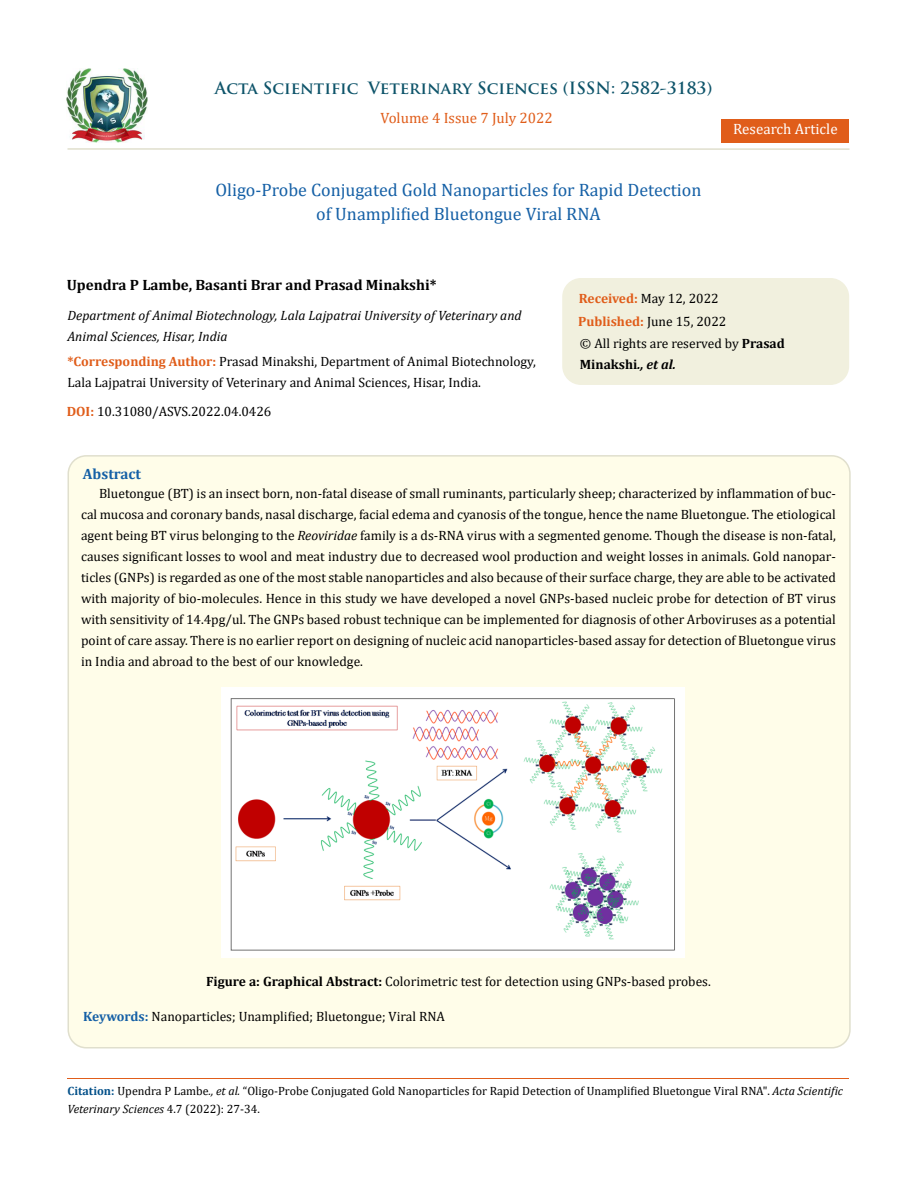
<style>
.page{position:relative;width:917px;height:1188px;background:#fff}
.page>*{position:absolute;margin:0;border:0;box-sizing:border-box;transform-origin:0 0}
.t1{font:18px/24px "Cambria";color:#1560a6;text-align:center}
.t2{font:700 16.5px "Trajan Pro";color:#0e546a}
.t3{font:700 15px "Cambria";color:#000}
.t4{font:15px "Cambria";color:#e05d1a}
.t5{font:15px "Cambria";color:#fff}
.t6{font:700 15px "Cambria";color:#1560a6}
.t7{font:13.5px/21px "Cambria";color:#000}
.t8{font:italic 13.5px/21px "Cambria";color:#000}
.t9{font:12px/18px "Cambria";color:#000}
.s1{font-weight:700;color:#e05d1a}
.s2{font-weight:700}
.s3{font-weight:700;font-style:italic}
.s4{font-style:italic}
.s5{font-weight:700;color:#1560a6}
.s6{font-weight:700;color:#035089}
</style>
<div class="page">
<img style="left:67px;top:68px;width:80px;height:74px">
<div style="left:721px;top:119px;width:128px;height:23px;background:#e05d1a"></div>
<div style="left:563px;top:279px;width:285px;height:105px;background:#f1f0de;border-radius:18px"></div>
<div style="left:562px;top:278px;width:287px;height:107px;border:2px solid #f1f0de;border-radius:18px"></div>
<div style="left:68px;top:456px;width:781px;height:592px;background:#fffde9;border-radius:18px"></div>
<img style="left:221px;top:687px;width:463px;height:271px">
<hr style="left:67px;top:1078px;width:782px;height:1px;background:#e05d1a">
<hr style="left:67px;top:148px;width:782px;height:2px;background:#e0dfcd">
<p class="t2" style="left:215px;top:77px;width:499px">Acta Scientific Veterinary Sciences (ISSN: 2582-3183)</p>
<p class="t4" style="left:380px;top:109px;width:174px">Volume 4 Issue 7 July 2022</p>
<h1 class="t1" style="left:215px;top:178px;width:487px">Oligo-Probe Conjugated Gold Nanoparticles for Rapid Detection of Unamplified Bluetongue Viral RNA</h1>
<p class="t5" style="left:733px;top:120px;width:106px">Research Article</p>
<p class="t3" style="left:67px;top:275px;width:371px">Upendra P Lambe, Basanti Brar and Prasad Minakshi*</p>
<p class="t8" style="left:67px;top:305px;width:455px">Department of Animal Biotechnology, Lala Lajpatrai University of Veterinary and<br>Animal Sciences, Hisar, India</p>
<p class="t7" style="left:67px;top:351px;width:470px"><span class="s1">*Corresponding Author:</span> Prasad Minakshi, Department of Animal Biotechnology,<br>Lala Lajpatrai University of Veterinary and Animal Sciences, Hisar, India.</p>
<p class="t7" style="left:67px;top:401px;width:206px"><span class="s1">DOI:</span> 10.31080/ASVS.2022.04.0426</p>
<p class="t7" style="left:578px;top:287px;width:150px;line-height:23px"><span class="s1">Received:</span> May 12, 2022<br><span class="s1">Published:</span> June 15, 2022</p>
<p class="t7" style="left:580px;top:333px;width:206px">© All rights are reserved by <span class="s2">Prasad<br>Minakshi</span><span class="s3">., et al.</span></p>
<p class="t6" style="left:83px;top:464px;width:60px">Abstract</p>
<p class="t7" style="left:81px;top:483px;width:756px;text-align:justify;text-indent:18px">Bluetongue (BT) is an insect born, non-fatal disease of small ruminants, particularly sheep; characterized by inflammation of buc&shy;cal mucosa and coronary bands, nasal discharge, facial edema and cyanosis of the tongue, hence the name Bluetongue. The etiological agent being BT virus belonging to the <span class="s4">Reoviridae</span> family is a ds-RNA virus with a segmented genome. Though the disease is non-fatal, causes significant losses to wool and meat industry due to decreased wool production and weight losses in animals. Gold nanopar&shy;ticles (GNPs) is regarded as one of the most stable nanoparticles and also because of their surface charge, they are able to be activated with majority of bio-molecules. Hence in this study we have developed a novel GNPs-based nucleic probe for detection of BT virus with sensitivity of 14.4pg/ul. The GNPs based robust technique can be implemented for diagnosis of other Arboviruses as a potential point of care assay. There is no earlier report on designing of nucleic acid nanoparticles-based assay for detection of Bluetongue virus in India and abroad to the best of our knowledge.</p>
<p class="t7" style="left:206px;top:970px;width:506px"><span class="s2">Figure a: Graphical Abstract:</span> Colorimetric test for detection using GNPs-based probes.</p>
<p class="t7" style="left:83px;top:1006px;width:363px"><span class="s5">Keywords:</span> Nanoparticles; Unamplified; Bluetongue; Viral RNA</p>
<p class="t9" style="left:67px;top:1082px;width:777px"><span class="s6">Citation:</span> Upendra P Lambe<span class="s4">., et al.</span> “Oligo-Probe Conjugated Gold Nanoparticles for Rapid Detection of Unamplified Bluetongue Viral RNA". <span class="s4">Acta Scientific<br>Veterinary Sciences</span> 4.7 (2022): 27-34.</p>
</div>
